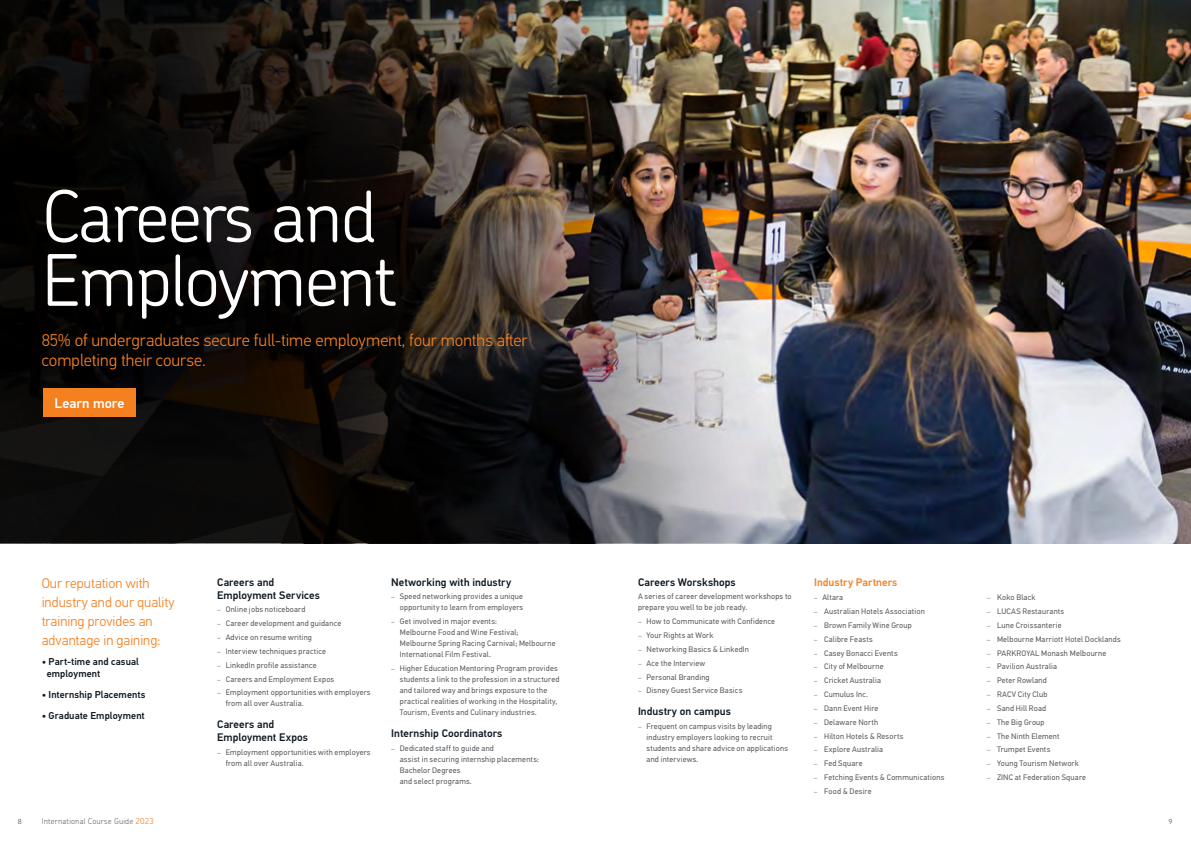
<style>
.page{position:relative;width:1191px;height:842px;background:#fff}
.page>*{position:absolute;margin:0;border:0;box-sizing:border-box;transform-origin:0 0}
.t1{font:300 71px/63.9px "Chevin";letter-spacing:-.02em;color:#fff}
.t2{font:300 17px/20px "PF Din Text Pro";color:#f58020}
.t3{font:300 14px/19px "PF Din Text Pro";color:#f58020}
.t4{font:500 14px "PF Din Text Pro";color:#fff}
.t5{font:500 11px/13px "PF Din Text Pro";letter-spacing:.005em;color:#0e1821}
.t6{font:500 11px "PF Din Text Pro";letter-spacing:.005em;color:#f58020}
.t7{font:500 10px/12px "PF Din Text Pro";letter-spacing:.01em;color:#0e1821}
.t8{font:8px/11px "PF Din Text Pro";letter-spacing:.025em;color:#58595b}
.t9{font:300 8px "Chevin";letter-spacing:.02em;color:#6d6e71}
.t10{font:300 7px "Chevin";color:#455560}
.s1{font-family:"Freight Text Pro"}
.s2{color:#f58020}
</style>
<div class="page">
<img style="left:807px;top:0;width:384px;height:543px">
<img style="left:0;top:0;width:807px;height:543px">
<div style="left:43px;top:389px;width:93px;height:28px;background:#f58020"></div>
<h1 class="t1" style="left:42px;top:183px;width:356px">Careers and<br>Employment</h1>
<h2 class="t2" style="left:42px;top:331px;width:487px">85% of undergraduates secure full-time employment, four months after completing their course.</h2>
<h3 class="t4" style="left:54px;top:395px;width:71px">Learn more</h3>
<h3 class="t3" style="left:42px;top:574px;width:134px">Our reputation with industry and our quality training provides an advantage in gaining:</h3>
<p class="t7" style="left:47px;top:656px;width:94px;text-indent:-5px">• Part-time and casual employment</p>
<p class="t7" style="left:42px;top:689px;width:105px">• Internship Placements</p>
<p class="t7" style="left:42px;top:710px;width:105px">• Graduate Employment</p>
<h3 class="t5" style="left:217px;top:575px;width:104px">Careers and<br>Employment Services</h3>
<p class="t8" style="left:217px;top:604px;width:90px"><span class="s1">–</span> Online jobs noticeboard</p>
<p class="t8" style="left:217px;top:618px;width:125px"><span class="s1">–</span> Career development and guidance</p>
<p class="t8" style="left:217px;top:632px;width:96px"><span class="s1">–</span> Advice on resume writing</p>
<p class="t8" style="left:217px;top:646px;width:110px"><span class="s1">–</span> Interview techniques practice</p>
<p class="t8" style="left:217px;top:660px;width:101px"><span class="s1">–</span> LinkedIn profile assistance</p>
<p class="t8" style="left:217px;top:673px;width:119px"><span class="s1">–</span> Careers and Employment Expos</p>
<p class="t8" style="left:226px;top:687px;width:146px;text-indent:-9px"><span class="s1">–</span> Employment opportunities with employers from all over Australia.</p>
<h3 class="t5" style="left:217px;top:718px;width:92px">Careers and<br>Employment Expos</h3>
<p class="t8" style="left:226px;top:747px;width:146px;text-indent:-9px"><span class="s1">–</span> Employment opportunities with employers from all over Australia.</p>
<h3 class="t5" style="left:391px;top:575px;width:121px">Networking with industry</h3>
<p class="t8" style="left:391px;top:591px;width:133px;text-align:right"><span class="s1">–</span> Speed networking provides a unique opportunity to learn from employers</p>
<p class="t8" style="left:400px;top:616px;width:157px;text-indent:-9px"><span class="s1">–</span> Get involved in major events:<br>Melbourne Food and Wine Festival; Melbourne Spring Racing Carnival; Melbourne International Film Festival.</p>
<p class="t8" style="left:400px;top:663px;width:161px;text-indent:-9px"><span class="s1">–</span> Higher Education Mentoring Program provides students a link to the profession in a structured and tailored way and brings exposure to the practical realities of working in the Hospitality, Tourism, Events and Culinary industries.</p>
<h3 class="t5" style="left:391px;top:726px;width:112px">Internship Coordinators</h3>
<p class="t8" style="left:400px;top:742px;width:141px;text-indent:-9px"><span class="s1">–</span> Dedicated staff to guide and<br>assist in securing internship placements:<br>Bachelor Degrees<br>and select programs.</p>
<h3 class="t5" style="left:638px;top:575px;width:99px">Careers Worskshops</h3>
<h3 class="t6" style="left:814px;top:575px;width:85px">Industry Partners</h3>
<p class="t8" style="left:638px;top:591px;width:155px">A series of career development workshops to prepare you well to be job ready.</p>
<p class="t8" style="left:638px;top:616px;width:139px"><span class="s1">–</span> How to Communicate with Confidence</p>
<p class="t8" style="left:638px;top:630px;width:77px"><span class="s1">–</span> Your Rights at Work</p>
<p class="t8" style="left:638px;top:644px;width:112px"><span class="s1">–</span> Networking Basics &amp; LinkedIn</p>
<p class="t8" style="left:638px;top:658px;width:69px"><span class="s1">–</span> Ace the Interview</p>
<p class="t8" style="left:638px;top:671px;width:73px"><span class="s1">–</span> Personal Branding</p>
<p class="t8" style="left:638px;top:685px;width:106px"><span class="s1">–</span> Disney Guest Service Basics</p>
<h3 class="t5" style="left:638px;top:705px;width:94px">Industry on campus</h3>
<p class="t8" style="left:646px;top:721px;width:143px;text-indent:-9px"><span class="s1">–</span> Frequent on campus visits by leading industry employers looking to recruit students and share advice on applications and interviews.</p>
<p class="t8" style="left:814px;top:592px;width:31px"><span class="s1">–</span> Altara</p>
<p class="t8" style="left:814px;top:606px;width:112px"><span class="s1">–</span> Australian Hotels Association</p>
<p class="t8" style="left:814px;top:620px;width:100px"><span class="s1">–</span> Brown Family Wine Group</p>
<p class="t8" style="left:814px;top:634px;width:60px"><span class="s1">–</span> Calibre Feasts</p>
<p class="t8" style="left:814px;top:647px;width:85px"><span class="s1">–</span> Casey Bonacci Events</p>
<p class="t8" style="left:814px;top:661px;width:71px"><span class="s1">–</span> City of Melbourne</p>
<p class="t8" style="left:814px;top:675px;width:69px"><span class="s1">–</span> Cricket Australia</p>
<p class="t8" style="left:814px;top:689px;width:56px"><span class="s1">–</span> Cumulus Inc.</p>
<p class="t8" style="left:814px;top:703px;width:66px"><span class="s1">–</span> Dann Event Hire</p>
<p class="t8" style="left:814px;top:717px;width:66px"><span class="s1">–</span> Delaware North</p>
<p class="t8" style="left:814px;top:730px;width:91px"><span class="s1">–</span> Hilton Hotels &amp; Resorts</p>
<p class="t8" style="left:814px;top:744px;width:71px"><span class="s1">–</span> Explore Australia</p>
<p class="t8" style="left:814px;top:758px;width:50px"><span class="s1">–</span> Fed Square</p>
<p class="t8" style="left:814px;top:772px;width:132px"><span class="s1">–</span> Fetching Events &amp; Communications</p>
<p class="t8" style="left:814px;top:786px;width:59px"><span class="s1">–</span> Food &amp; Desire</p>
<p class="t8" style="left:986px;top:592px;width:50px"><span class="s1">–</span> Koko Black</p>
<p class="t8" style="left:986px;top:606px;width:79px"><span class="s1">–</span> LUCAS Restaurants</p>
<p class="t8" style="left:986px;top:620px;width:76px"><span class="s1">–</span> Lune Croissanterie</p>
<p class="t8" style="left:986px;top:633px;width:135px"><span class="s1">–</span> Melbourne Marriott Hotel Docklands</p>
<p class="t8" style="left:986px;top:647px;width:121px"><span class="s1">–</span> PARKROYAL Monash Melbourne</p>
<p class="t8" style="left:986px;top:661px;width:72px"><span class="s1">–</span> Pavilion Australia</p>
<p class="t8" style="left:986px;top:675px;width:62px"><span class="s1">–</span> Peter Rowland</p>
<p class="t8" style="left:986px;top:689px;width:62px"><span class="s1">–</span> RACV City Club</p>
<p class="t8" style="left:986px;top:703px;width:61px"><span class="s1">–</span> Sand Hill Road</p>
<p class="t8" style="left:986px;top:716px;width:59px"><span class="s1">–</span> The Big Group</p>
<p class="t8" style="left:986px;top:730px;width:74px"><span class="s1">–</span> The Ninth Element</p>
<p class="t8" style="left:986px;top:744px;width:65px"><span class="s1">–</span> Trumpet Events</p>
<p class="t8" style="left:986px;top:758px;width:94px"><span class="s1">–</span> Young Tourism Network</p>
<p class="t8" style="left:986px;top:772px;width:101px"><span class="s1">–</span> ZINC at Federation Square</p>
<p class="t10" style="left:18px;top:817px;width:5px">8</p>
<p class="t9" style="left:42px;top:816px;width:114px">International Course Guide <span class="s2">2023</span></p>
<p class="t10" style="left:1168px;top:817px;width:5px">9</p>
</div>
